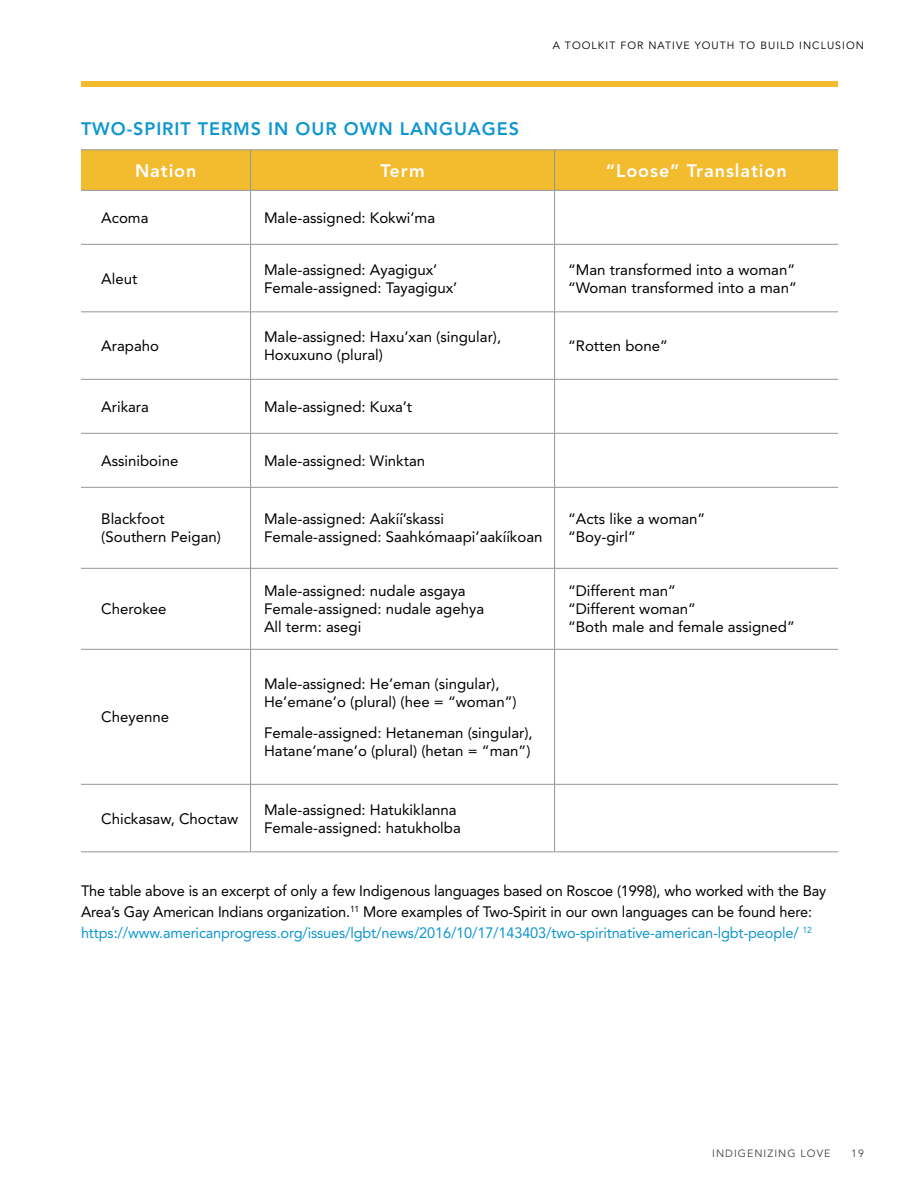
<style>
.page{position:relative;width:918px;height:1188px;background:#fff}
.page>*{position:absolute;margin:0;border:0;box-sizing:border-box;transform-origin:0 0}
.t1{font:800 18px "Avenir LT Pro";letter-spacing:.05em;color:#1097d0}
.t2{font:800 18px "Avenir LT Pro";letter-spacing:.05em;color:#fff}
.t3{font:15px/18px "Avenir LT Pro";color:#000}
.t4{font:10.5px "Avenir LT Pro";letter-spacing:.1em;color:#000}
.t5{font:10.5px "Avenir LT Pro";letter-spacing:.1em;color:#414042}
.s1{color:#1097d0}
</style>
<div class="page">
<div style="left:81px;top:81px;width:757px;height:6px;background:#f3bb2e"></div>
<div style="left:81px;top:151px;width:757px;height:39px;background:#f3bb2e"></div>
<hr style="left:81px;top:150px;width:170px;height:1px;background:#939598">
<hr style="left:251px;top:150px;width:304px;height:1px;background:#939598">
<hr style="left:250px;top:150px;width:1px;height:40px;background:#939598">
<hr style="left:555px;top:150px;width:283px;height:1px;background:#939598">
<hr style="left:554px;top:150px;width:1px;height:40px;background:#939598">
<hr style="left:81px;top:190px;width:170px;height:1px;background:#939598">
<hr style="left:251px;top:190px;width:304px;height:1px;background:#939598">
<hr style="left:250px;top:191px;width:1px;height:53px;background:#939598">
<hr style="left:555px;top:190px;width:283px;height:1px;background:#939598">
<hr style="left:554px;top:191px;width:1px;height:53px;background:#939598">
<hr style="left:81px;top:244px;width:170px;height:1px;background:#939598">
<hr style="left:251px;top:244px;width:304px;height:1px;background:#939598">
<hr style="left:250px;top:245px;width:1px;height:67px;background:#939598">
<hr style="left:555px;top:244px;width:283px;height:1px;background:#939598">
<hr style="left:554px;top:245px;width:1px;height:67px;background:#939598">
<hr style="left:81px;top:312px;width:170px;height:1px;background:#939598">
<hr style="left:251px;top:312px;width:304px;height:1px;background:#939598">
<hr style="left:250px;top:312px;width:1px;height:67px;background:#939598">
<hr style="left:555px;top:312px;width:283px;height:1px;background:#939598">
<hr style="left:554px;top:312px;width:1px;height:67px;background:#939598">
<hr style="left:81px;top:379px;width:170px;height:1px;background:#939598">
<hr style="left:251px;top:379px;width:304px;height:1px;background:#939598">
<hr style="left:250px;top:380px;width:1px;height:53px;background:#939598">
<hr style="left:555px;top:379px;width:283px;height:1px;background:#939598">
<hr style="left:554px;top:380px;width:1px;height:53px;background:#939598">
<hr style="left:81px;top:433px;width:170px;height:1px;background:#939598">
<hr style="left:251px;top:433px;width:304px;height:1px;background:#939598">
<hr style="left:250px;top:434px;width:1px;height:53px;background:#939598">
<hr style="left:555px;top:433px;width:283px;height:1px;background:#939598">
<hr style="left:554px;top:434px;width:1px;height:53px;background:#939598">
<hr style="left:81px;top:487px;width:170px;height:1px;background:#939598">
<hr style="left:251px;top:487px;width:304px;height:1px;background:#939598">
<hr style="left:250px;top:488px;width:1px;height:80px;background:#939598">
<hr style="left:555px;top:487px;width:283px;height:1px;background:#939598">
<hr style="left:554px;top:488px;width:1px;height:80px;background:#939598">
<hr style="left:81px;top:568px;width:170px;height:1px;background:#939598">
<hr style="left:251px;top:568px;width:304px;height:1px;background:#939598">
<hr style="left:250px;top:569px;width:1px;height:80px;background:#939598">
<hr style="left:555px;top:568px;width:283px;height:1px;background:#939598">
<hr style="left:554px;top:569px;width:1px;height:80px;background:#939598">
<hr style="left:81px;top:649px;width:170px;height:1px;background:#939598">
<hr style="left:251px;top:649px;width:304px;height:1px;background:#939598">
<hr style="left:250px;top:650px;width:1px;height:134px;background:#939598">
<hr style="left:555px;top:649px;width:283px;height:1px;background:#939598">
<hr style="left:554px;top:650px;width:1px;height:134px;background:#939598">
<hr style="left:81px;top:784px;width:170px;height:1px;background:#939598">
<hr style="left:251px;top:784px;width:304px;height:1px;background:#939598">
<hr style="left:250px;top:785px;width:1px;height:67px;background:#939598">
<hr style="left:555px;top:784px;width:283px;height:1px;background:#939598">
<hr style="left:554px;top:785px;width:1px;height:67px;background:#939598">
<hr style="left:81px;top:852px;width:170px;height:1px;background:#939598">
<hr style="left:251px;top:852px;width:304px;height:1px;background:#939598">
<hr style="left:555px;top:852px;width:283px;height:1px;background:#939598">
<p class="t1" style="left:81px;top:118px;width:440px">TWO-SPIRIT TERMS IN OUR OWN LANGUAGES</p>
<p class="t4" style="left:553px;top:39px;width:313px">A TOOLKIT FOR NATIVE YOUTH TO BUILD INCLUSION</p>
<p class="t2" style="left:135px;top:160px;width:63px">Nation</p>
<p class="t2" style="left:380px;top:160px;width:46px">Term</p>
<p class="t2" style="left:606px;top:160px;width:182px">“Loose” Translation</p>
<p class="t3" style="left:101px;top:209px;width:49px">Acoma</p>
<p class="t3" style="left:264px;top:209px;width:173px">Male-assigned: Kokwi’ma</p>
<p class="t3" style="left:101px;top:269px;width:38px">Aleut</p>
<p class="t3" style="left:264px;top:260px;width:195px">Male-assigned: Ayagigux’<br>Female-assigned: Tayagigux’</p>
<p class="t3" style="left:568px;top:260px;width:230px">“Man transformed into a woman” “Woman transformed into a man”</p>
<p class="t3" style="left:101px;top:337px;width:59px">Arapaho</p>
<p class="t3" style="left:264px;top:328px;width:239px">Male-assigned: Haxu’xan (singular),<br>Hoxuxuno (plural)</p>
<p class="t3" style="left:568px;top:337px;width:101px">“Rotten bone”</p>
<p class="t3" style="left:101px;top:398px;width:49px">Arikara</p>
<p class="t3" style="left:264px;top:398px;width:150px">Male-assigned: Kuxa’t</p>
<p class="t3" style="left:101px;top:452px;width:79px">Assiniboine</p>
<p class="t3" style="left:264px;top:452px;width:163px">Male-assigned: Winktan</p>
<p class="t3" style="left:101px;top:510px;width:121px">Blackfoot (Southern Peigan)</p>
<p class="t3" style="left:264px;top:510px;width:280px">Male-assigned: Aakíí’skassi<br>Female-assigned: Saahkómaapi’aakííkoan</p>
<p class="t3" style="left:568px;top:510px;width:139px">“Acts like a woman” “Boy-girl”</p>
<p class="t3" style="left:101px;top:600px;width:67px">Cherokee</p>
<p class="t3" style="left:101px;top:708px;width:69px">Cheyenne</p>
<p class="t3" style="left:264px;top:582px;width:222px">Male-assigned: nudale asgaya<br>Female-assigned: nudale agehya<br>All term: asegi</p>
<p class="t3" style="left:568px;top:582px;width:228px">“Different man”<br>“Different woman”<br>“Both male and female assigned”</p>
<p class="t3" style="left:264px;top:674px;width:254px">Male-assigned: He’eman (singular),<br>He’emane’o (plural) (hee = “woman”)</p>
<p class="t3" style="left:264px;top:724px;width:270px">Female-assigned: Hetaneman (singular),<br>Hatane’mane’o (plural) (hetan = “man”)</p>
<p class="t3" style="left:101px;top:809px;width:139px">Chickasaw, Choctaw</p>
<p class="t3" style="left:264px;top:800px;width:198px">Male-assigned: Hatukiklanna<br>Female-assigned: hatukholba</p>
<p class="t3" style="left:81px;top:880px;width:747px;line-height:21px">The table above is an excerpt of only a few Indigenous languages based on Roscoe (1998), who worked with the Bay<br>Area’s Gay American Indians organization.<sup>11</sup> More examples of Two-Spirit in our own languages can be found here: <span class="s1">https://www.americanprogress.org/issues/lgbt/news/2016/10/17/143403/two-spiritnative-american-lgbt-people/</span> <sup>12</sup></p>
<p class="t5" style="left:712px;top:1147px;width:120px">INDIGENIZING LOVE</p>
<p class="t5" style="left:851px;top:1147px;width:14px">19</p>
</div>
